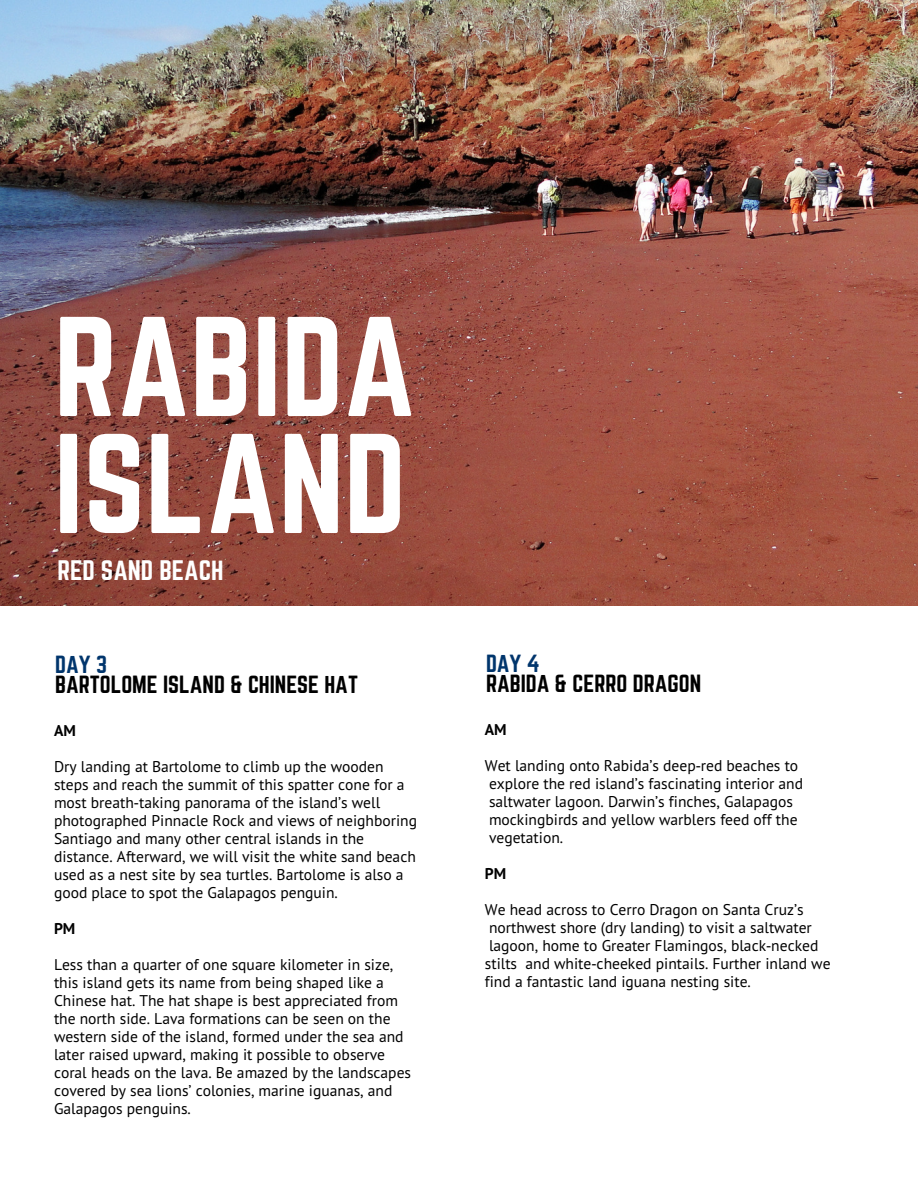
<style>
.page{position:relative;width:918px;height:1188px;background:#fff}
.page>*{position:absolute;margin:0;border:0;box-sizing:border-box;transform-origin:0 0}
.t1{font:124.05px/117px "Norwester";color:#fff}
.t2{font:24.75px "Norwester";color:#fff}
.t3{font:21.75px "Norwester";color:#000}
.t4{font:21.75px "Norwester";color:#00356c}
.t5{font:15.6px/18px "PT Sans";color:#000}
.t6{font:700 15.6px "PT Sans";color:#000}
.s1{font-family:"Liberation Sans"}
</style>
<div class="page">
<img style="left:0;top:0;width:918px;height:605px">
<h1 class="t1" style="left:54px;top:314px;width:363px">RABIDA<br>ISLAND</h1>
<h2 class="t2" style="left:57px;top:559px;width:168px">RED SAND BEACH</h2>
<h3 class="t4" style="left:55px;top:654px;width:53px">DAY 3</h3>
<h3 class="t3" style="left:55px;top:674px;width:304px">BARTOLOME ISLAND &amp; CHINESE HAT</h3>
<p class="t6" style="left:54px;top:720px;width:23px">AM</p>
<p class="t5" style="left:54px;top:757px;width:365px">Dry landing at Bartolome to climb up the wooden steps and reach the summit of this spatter cone for a most breath<span class="s1">‐</span>taking panorama of the island’s well photographed Pinnacle Rock and views of neighboring Santiago and many other central islands in the distance. Afterward, we will visit the white sand beach used as a nest site by sea turtles. Bartolome is also a good place to spot the Galapagos penguin.</p>
<p class="t6" style="left:54px;top:918px;width:23px">PM</p>
<p class="t5" style="left:54px;top:955px;width:359px">Less than a quarter of one square kilometer in size, this island gets its name from being shaped like a Chinese hat. The hat shape is best appreciated from the north side. Lava formations can be seen on the western side of the island, formed under the sea and later raised upward, making it possible to observe coral heads on the lava. Be amazed by the landscapes covered by sea lions’ colonies, marine iguanas, and Galapagos penguins.</p>
<h3 class="t4" style="left:486px;top:653px;width:55px">DAY 4</h3>
<h3 class="t3" style="left:486px;top:673px;width:217px">RABIDA &amp; CERRO DRAGON</h3>
<p class="t6" style="left:485px;top:719px;width:23px">AM</p>
<p class="t5" style="left:485px;top:756px;width:320px">Wet landing onto Rabida’s deep<span class="s1">‐</span>red beaches to explore the red island’s fascinating interior and saltwater lagoon. Darwin’s finches, Galapagos mockingbirds and yellow warblers feed off the vegetation.</p>
<p class="t6" style="left:485px;top:863px;width:23px">PM</p>
<p class="t5" style="left:485px;top:900px;width:347px">We head across to Cerro Dragon on Santa Cruz’s northwest shore (dry landing) to visit a saltwater lagoon, home to Greater Flamingos, black<span class="s1">‐</span>necked stilts and white<span class="s1">‐</span>cheeked pintails. Further inland we find a fantastic land iguana nesting site.</p>
</div>
